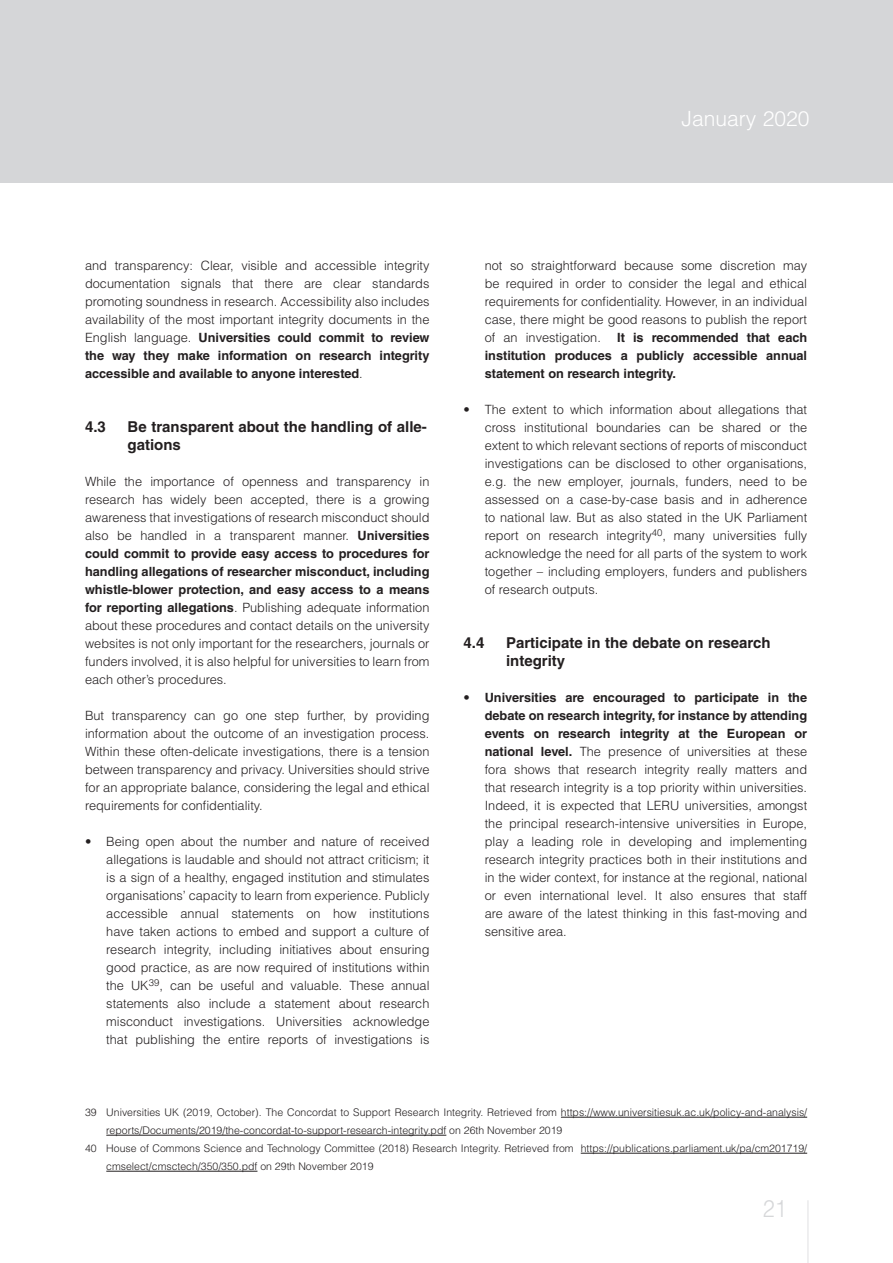
<style>
.page{position:relative;width:893px;height:1263px;background:#fff}
.page>*{position:absolute;margin:0;border:0;box-sizing:border-box;transform-origin:0 0}
.t1{font:300 24px "Helvetica LT Std";color:#d6d7d9;scale:.9 1}
.t2{font:300 21px "Helvetica LT Std";color:#fff}
._10_bold_zwart_inspr{font:700 15px/18px "Helvetica LT Std";color:#231f20}
.List_Paragraph{font:300 12.75px/18px "Helvetica LT Std";color:#231f20;text-align:justify}
.List_Paragraph-2{font:700 12.75px/18px "Helvetica LT Std";color:#231f20;text-align:justify}
.Endnote_text{font:300 10.5px/18px "Helvetica LT Std";color:#231f20}
.s1{font-weight:700}
</style>
<div class="page">
<div style="left:0;top:0;width:893px;height:183px;background:#d5d6d8"></div>
<hr style="left:807px;top:1200px;width:2px;height:63px;background:#eaebec">
<hr style="left:561px;top:1117px;width:246px;height:1px;background:#231f20">
<hr style="left:106px;top:1135px;width:340px;height:1px;background:#231f20">
<hr style="left:581px;top:1153px;width:226px;height:1px;background:#231f20">
<hr style="left:106px;top:1171px;width:151px;height:1px;background:#231f20">
<h2 class="t2" style="left:682px;top:105px;width:129px">January 2020</h2>
<p class="List_Paragraph" style="left:85px;top:256px;width:346px">and transparency: Clear, visible and accessible integrity documentation signals that there are clear standards promoting soundness in research. Accessibility also includes availability of the most important integrity documents in the English language. <span class="s1">Universities could commit to review the way they make information on research integrity accessible and available to anyone interested</span>.</p>
<p class="_10_bold_zwart_inspr" style="left:85px;top:417px;width:22px">4.3</p>
<p class="_10_bold_zwart_inspr" style="left:128px;top:417px;width:301px">Be transparent about the handling of alle&shy;gations</p>
<p class="List_Paragraph" style="left:85px;top:472px;width:346px">While the importance of openness and transparency in research has widely been accepted, there is a growing awareness that investigations of research misconduct should also be handled in a transparent manner. <span class="s1">Universities could commit to provide easy access to procedures for handling allegations of researcher misconduct, including whistle-blower protection, and easy access to a means for reporting allegations</span>. Publishing adequate information about these procedures and contact details on the university websites is not only important for the researchers, journals or funders involved, it is also helpful for universities to learn from each other’s procedures.</p>
<p class="List_Paragraph" style="left:85px;top:706px;width:346px">But transparency can go one step further, by providing information about the outcome of an investigation process.<br>Within these often-delicate investigations, there is a tension between transparency and privacy. Universities should strive for an appropriate balance, considering the legal and ethical requirements for confidentiality.</p>
<p class="List_Paragraph" style="left:106px;top:832px;width:325px;text-indent:-21px">• Being open about the number and nature of received allegations is laudable and should not attract criticism; it is a sign of a healthy, engaged institution and stimulates organisations’ capacity to learn from experience. Publicly accessible annual statements on how institutions have taken actions to embed and support a culture of research integrity, including initiatives about ensuring good practice, as are now required of institutions within the UK<sup>39</sup>, can be useful and valuable. These annual statements also include a statement about research misconduct investigations. Universities acknowledge that publishing the entire reports of investigations is</p>
<p class="List_Paragraph" style="left:485px;top:256px;width:324px">not so straightforward because some discretion may be required in order to consider the legal and ethical requirements for confidentiality. However, in an individual case, there might be good reasons to publish the report of an investigation.</p>
<p class="List_Paragraph-2" style="left:485px;top:328px;width:324px;text-indent:132px">It is recommended that each institution produces a publicly accessible annual statement on research integrity.</p>
<p class="List_Paragraph" style="left:485px;top:400px;width:324px;text-indent:-21px">• The extent to which information about allegations that cross institutional boundaries can be shared or the extent to which relevant sections of reports of misconduct investigations can be disclosed to other organisations, e.g. the new employer, journals, funders, need to be assessed on a case-by-case basis and in adherence to national law. But as also stated in the UK Parliament report on research integrity<sup>40</sup>, many universities fully acknowledge the need for all parts of the system to work together – including employers, funders and publishers of research outputs.</p>
<p class="_10_bold_zwart_inspr" style="left:463px;top:633px;width:22px">4.4</p>
<p class="_10_bold_zwart_inspr" style="left:506px;top:633px;width:266px">Participate in the debate on research integrity</p>
<p class="List_Paragraph" style="left:485px;top:688px;width:324px;text-indent:-21px">• <span class="s1">Universities are encouraged to participate in the debate on research integrity, for instance by attending events on research integrity at the European or national level.</span> The presence of universities at these fora shows that research integrity really matters and that research integrity is a top priority within universities.<br>Indeed, it is expected that LERU universities, amongst the principal research-intensive universities in Europe, play a leading role in developing and implementing research integrity practices both in their institutions and in the wider context, for instance at the regional, national or even international level. It also ensures that staff are aware of the latest thinking in this fast-moving and sensitive area.</p>
<p class="Endnote_text" style="left:106px;top:1103px;width:702px;text-indent:-21px">39 Universities UK (2019, October). The Concordat to Support Research Integrity. Retrieved from https://www.universitiesuk.ac.uk/policy-and-analysis/ reports/Documents/2019/the-concordat-to-support-research-integrity.pdf on 26th November 2019</p>
<p class="Endnote_text" style="left:106px;top:1139px;width:702px;text-indent:-21px">40 House of Commons Science and Technology Committee (2018) Research Integrity. Retrieved from https://publications.parliament.uk/pa/cm201719/ cmselect/cmsctech/350/350.pdf on 29th November 2019</p>
<h1 class="t1" style="left:763px;top:1194px;width:28px">21</h1>
</div>
